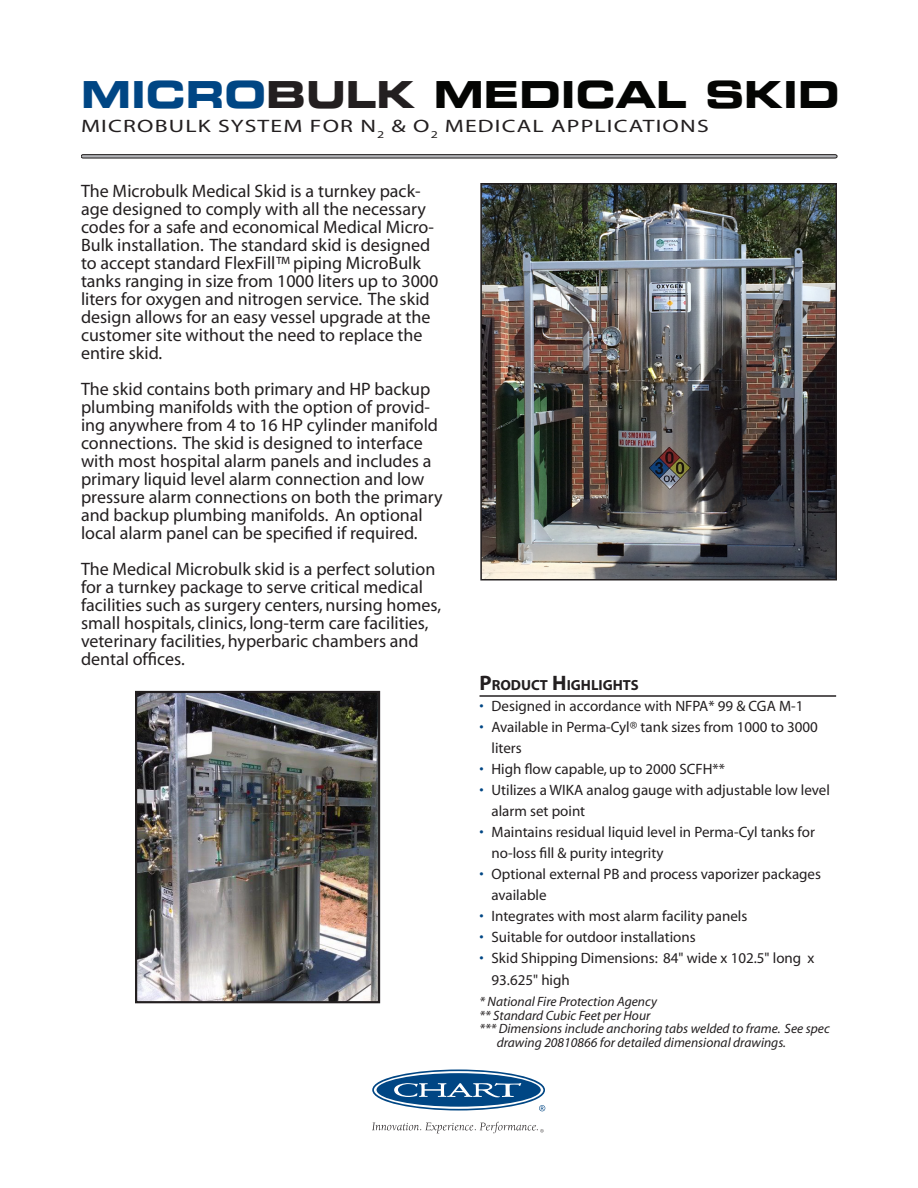
<style>
.page{position:relative;width:918px;height:1188px;background:#fff}
.page>*{position:absolute;margin:0;border:0;box-sizing:border-box;transform-origin:0 0}
.t1{font:37.5px "Eurostile LT Bold Extended Two";color:#040503}
.t2{font:18px/18px "Myriad";color:#231f20}
.t3{font:18px "Myriad";letter-spacing:.05em;color:#231f20;scale:1.32 1}
.t4{font:15px/21px "Myriad";color:#231f20}
.t5{font:700 14.7px "Myriad";color:#231f20}
.t6{font:italic 13.5px "Myriad";color:#231f20}
.s1{color:#004684}
.s2{color:#231f20}
.s3{font-style:italic}
.s4{font-size:21px}
.s5{font-family:"Myriad Pro"}
</style>
<div class="page">
<svg style="left:372px;top:1070px;width:173px;height:41px"></svg>
<svg style="left:372px;top:1122px;width:172px;height:11px"></svg>
<hr style="left:480px;top:695px;width:356px;height:2px;background:#231f20">
<svg style="left:81px;top:154px;width:756px;height:4px;background:#7d7d7f"></svg>
<img style="left:138px;top:694px;width:239px;height:306px">
<div style="left:135px;top:691px;width:245px;height:312px;border:2px solid #231f20"></div>
<img style="left:483px;top:186px;width:351px;height:391px">
<div style="left:480px;top:183px;width:357px;height:397px;border:2px solid #231f20"></div>
<h1 class="t1" style="left:81px;top:68px;width:760px"><span class="s1">MICRO</span><span class="s2">BULK</span> MEDICAL SKID</h1>
<p class="t3" style="left:81px;top:117px;width:477px">MICROBULK SYSTEM FOR N<sub>2</sub> &amp; O<sub>2</sub> MEDICAL APPLICATIONS</p>
<p class="t2" style="left:81px;top:182px;width:359px">The Microbulk Medical Skid is a turnkey pack&shy;age designed to comply with all the necessary codes for a safe and economical Medical Micro-Bulk installation. The standard skid is designed to accept standard FlexFill<span class="s3">™</span> piping MicroBulk tanks ranging in size from 1000 liters up to 3000 liters for oxygen and nitrogen service. The skid design allows for an easy vessel upgrade at the customer site without the need to replace the entire skid.</p>
<p class="t2" style="left:81px;top:380px;width:363px">The skid contains both primary and HP backup plumbing manifolds with the option of provid&shy;ing anywhere from 4 to 16 HP cylinder manifold connections. The skid is designed to interface with most hospital alarm panels and includes a primary liquid level alarm connection and low pressure alarm connections on both the primary and backup plumbing manifolds. An optional local alarm panel can be specified if required.</p>
<p class="t2" style="left:81px;top:560px;width:362px">The Medical Microbulk skid is a perfect solution for a turnkey package to serve critical medical facilities such as surgery centers, nursing homes, small hospitals, clinics, long-term care facilities, veterinary facilities, hyperbaric chambers and dental offices.</p>
<p class="t5" style="left:480px;top:677px;width:161px"><span class="s4">P</span>RODUCT <span class="s4">H</span>IGHLIGHTS</p>
<p class="t4" style="left:480px;top:696px;width:325px"><span class="s1">•</span> Designed in accordance with NFPA* 99 &amp; CGA M-1</p>
<p class="t4" style="left:492px;top:717px;width:328px;text-indent:-12px"><span class="s1">•</span> Available in Perma-Cyl® tank sizes from 1000 to 3000 liters</p>
<p class="t4" style="left:480px;top:759px;width:247px"><span class="s1">•</span> High flow capable, up to 2000 SCFH**</p>
<p class="t4" style="left:492px;top:780px;width:340px;text-indent:-12px"><span class="s1">•</span> Utilizes a WIKA analog gauge with adjustable low level alarm set point</p>
<p class="t4" style="left:492px;top:822px;width:325px;text-indent:-12px"><span class="s1">•</span> Maintains residual liquid level in Perma-Cyl tanks for no-loss fill &amp; purity integrity</p>
<p class="t4" style="left:492px;top:864px;width:331px;text-indent:-12px"><span class="s1">•</span> Optional external PB and process vaporizer packages available</p>
<p class="t4" style="left:480px;top:906px;width:269px"><span class="s1">•</span> Integrates with most alarm facility panels</p>
<p class="t4" style="left:480px;top:927px;width:218px"><span class="s1">•</span> Suitable for outdoor installations</p>
<p class="t4" style="left:492px;top:947px;width:325px;line-height:22.5px;text-indent:-12px"><span class="s1">•</span> Skid Shipping Dimensions: 84<span class="s5">"</span> wide x 102.5<span class="s5">"</span> long x<br>93.625<span class="s5">"</span> high</p>
<p class="t6" style="left:480px;top:995px;width:179px">* National Fire Protection Agency</p>
<p class="t6" style="left:480px;top:1009px;width:172px">** Standard Cubic Feet per Hour</p>
<p class="t6" style="left:480px;top:1022px;width:352px">*** Dimensions include anchoring tabs welded to frame. See spec</p>
<p class="t6" style="left:497px;top:1036px;width:291px">drawing 20810866 for detailed dimensional drawings.</p>
</div>
